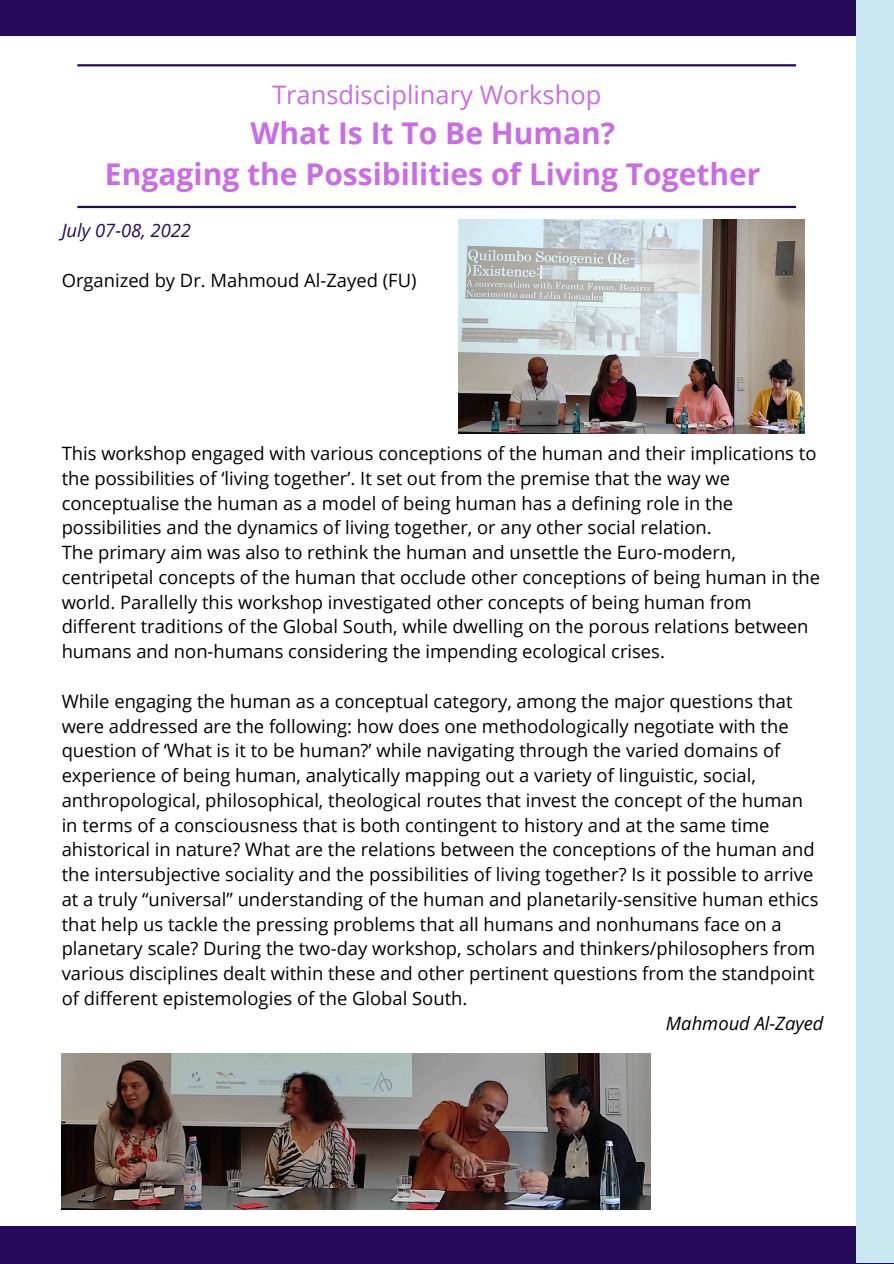
<style>
.page{position:relative;width:894px;height:1264px;background:#fff}
.page>*{position:absolute;margin:0;border:0;box-sizing:border-box;transform-origin:0 0}
.t1{font:700 30px/41.7px "Open Sans";color:#cb6ce6;text-align:center}
.t2{font:25.5px "Open Sans";color:#cb6ce6}
.t3{font:18.3px/24.8px "Open Sans";color:#000}
.t4{font:italic 18.3px "Open Sans";color:#000}
.t5{font:italic 18.3px "Open Sans";color:#250a5a}
</style>
<div class="page">
<div style="left:0;top:1225px;width:893px;height:38px;background:#250a5a"></div>
<div style="left:0;top:0;width:893px;height:36px;background:#250a5a"></div>
<div style="left:856px;top:0;width:37px;height:1263px;background:#c8e9f1"></div>
<hr style="left:77px;top:206px;width:718px;height:2px;background:#250a5a">
<hr style="left:77px;top:64px;width:718px;height:2px;background:#250a5a">
<img style="left:458px;top:220px;width:346px;height:214px">
<img style="left:62px;top:1053px;width:588px;height:156px">
<p class="t2" style="left:272px;top:77px;width:331px">Transdisciplinary Workshop</p>
<p class="t1" style="left:105px;top:111px;width:657px">What Is It To Be Human?<br>Engaging the Possibilities of Living Together</p>
<p class="t5" style="left:62px;top:218px;width:131px">July 07-08, 2022</p>
<p class="t3" style="left:62px;top:267px;width:356px">Organized by Dr. Mahmoud Al-Zayed (FU)</p>
<h1 class="t3" style="left:62px;top:440px;width:756px">This workshop engaged with various conceptions of the human and their implications to the possibilities of ‘living together’. It set out from the premise that the way we conceptualise the human as a model of being human has a defining role in the possibilities and the dynamics of living together, or any other social relation.</h1>
<p class="t3" style="left:62px;top:539px;width:759px">The primary aim was also to rethink the human and unsettle the Euro-modern, centripetal concepts of the human that occlude other conceptions of being human in the world. Parallelly this workshop investigated other concepts of being human from different traditions of the Global South, while dwelling on the porous relations between humans and non-humans considering the impending ecological crises.</p>
<p class="t3" style="left:62px;top:688px;width:758px">While engaging the human as a conceptual category, among the major questions that were addressed are the following: how does one methodologically negotiate with the question of ‘What is it to be human?’ while navigating through the varied domains of experience of being human, analytically mapping out a variety of linguistic, social, anthropological, philosophical, theological routes that invest the concept of the human in terms of a consciousness that is both contingent to history and at the same time ahistorical in nature? What are the relations between the conceptions of the human and the intersubjective sociality and the possibilities of living together? Is it possible to arrive at a truly “universal” understanding of the human and planetarily-sensitive human ethics that help us tackle the pressing problems that all humans and nonhumans face on a planetary scale? During the two-day workshop, scholars and thinkers/philosophers from various disciplines dealt within these and other pertinent questions from the standpoint of different epistemologies of the Global South.</p>
<p class="t4" style="left:665px;top:1010px;width:159px">Mahmoud Al-Zayed</p>
</div>
